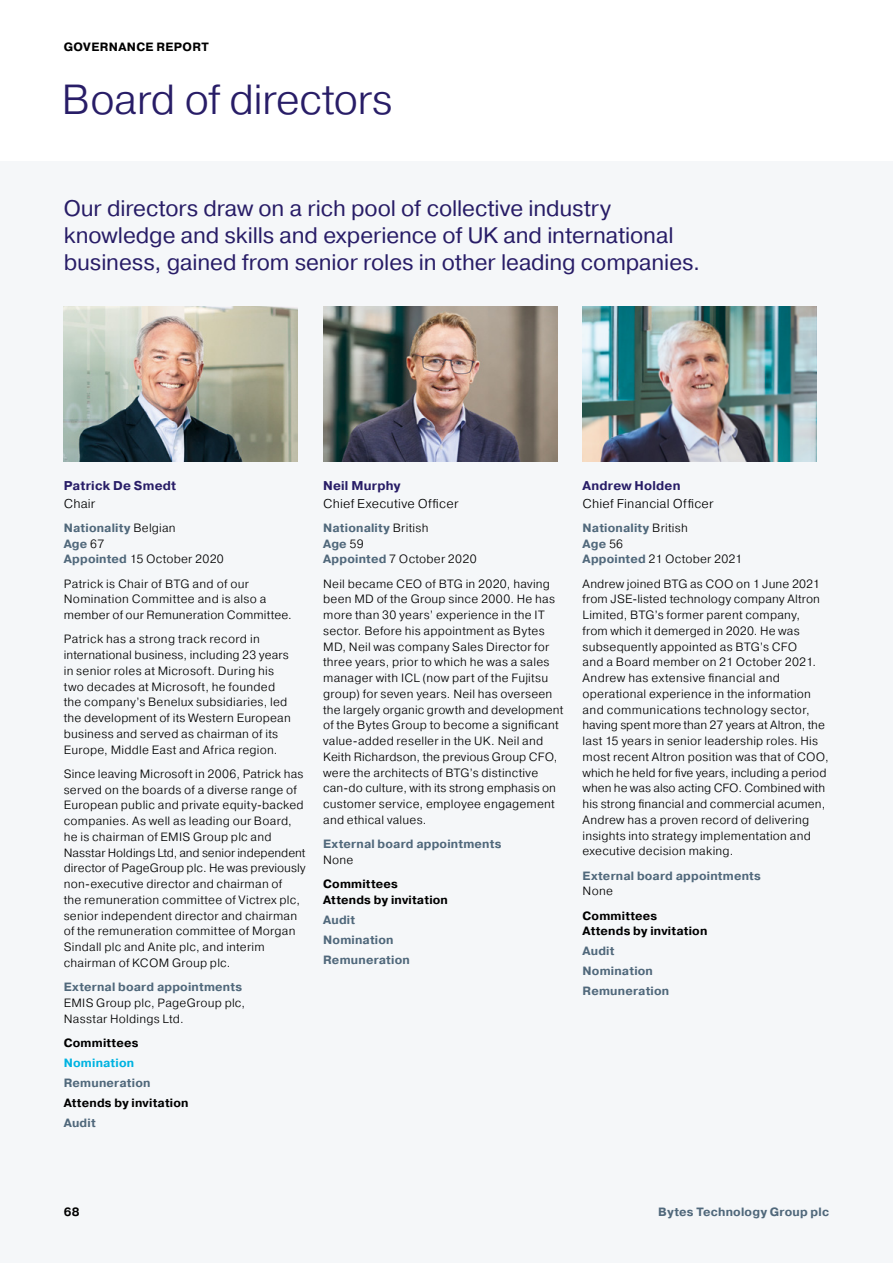
<style>
.page{position:relative;width:893px;height:1263px;background:#fff}
.page>*{position:absolute;margin:0;border:0;box-sizing:border-box;transform-origin:0 0}
.t1{font:300 42px "Pragmatica";letter-spacing:-.015em;color:#281d67}
.t2{font:22.5px/27px "Pragmatica";letter-spacing:-.005em;color:#281d67}
.t3{font:300 12.75px "Pragmatica";letter-spacing:.015em;color:#000}
.t4{font:700 12.75px "Pragmatica";letter-spacing:.015em;color:#281d67}
.t5{font:300 12px/15.8px "Pragmatica";letter-spacing:.015em;color:#000}
.t6{font:700 12px/15.8px "Pragmatica";letter-spacing:.015em;color:#50687b}
.t7{font:700 12px/15.8px "Pragmatica";letter-spacing:.015em;color:#000}
.t8{font:700 12px "Pragmatica";letter-spacing:.015em;color:#00b3e1}
.s1{font-weight:300;color:#000}
</style>
<div class="page">
<div style="left:0;top:162px;width:893px;height:1101px;background:#f5f7f9"></div>
<img style="left:64px;top:306px;width:234px;height:155px">
<img style="left:323px;top:306px;width:234px;height:155px">
<img style="left:583px;top:306px;width:233px;height:155px">
<p class="t7" style="left:64px;top:39px;width:147px">GOVERNANCE REPORT</p>
<h1 class="t1" style="left:62px;top:73px;width:333px">Board of directors</h1>
<h2 class="t2" style="left:64px;top:195px;width:638px">Our directors draw on a rich pool of collective industry knowledge and skills and experience of UK and international business, gained from senior roles in other leading companies.</h2>
<p class="t4" style="left:64px;top:478px;width:114px">Patrick De Smedt</p>
<p class="t3" style="left:64px;top:495px;width:33px">Chair</p>
<p class="t6" style="left:64px;top:520px;width:162px">Nationality <span class="s1">Belgian<br></span>Age <span class="s1">67<br></span>Appointed <span class="s1">15 October 2020</span></p>
<p class="t5" style="left:64px;top:575px;width:230px">Patrick is Chair of BTG and of our<br>Nomination Committee and is also a member of our Remuneration Committee.</p>
<p class="t5" style="left:64px;top:631px;width:229px">Patrick has a strong track record in international business, including 23 years in senior roles at Microsoft. During his two decades at Microsoft, he founded the company’s Benelux subsidiaries, led the development of its Western European business and served as chairman of its Europe, Middle East and Africa region.</p>
<p class="t5" style="left:64px;top:766px;width:243px">Since leaving Microsoft in 2006, Patrick has served on the boards of a diverse range of European public and private equity-backed companies. As well as leading our Board, he is chairman of EMIS Group plc and Nasstar Holdings Ltd, and senior independent director of PageGroup plc. He was previously non-executive director and chairman of<br>the remuneration committee of Victrex plc, senior independent director and chairman of the remuneration committee of Morgan Sindall plc and Anite plc, and interim chairman of KCOM Group plc.</p>
<p class="t6" style="left:64px;top:979px;width:180px">External board appointments</p>
<p class="t5" style="left:64px;top:995px;width:183px">EMIS Group plc, PageGroup plc,<br>Nasstar Holdings Ltd.</p>
<p class="t7" style="left:64px;top:1035px;width:76px">Committees</p>
<p class="t8" style="left:64px;top:1055px;width:72px">Nomination</p>
<p class="t6" style="left:64px;top:1075px;width:88px">Remuneration</p>
<p class="t7" style="left:64px;top:1095px;width:126px">Attends by invitation</p>
<p class="t6" style="left:64px;top:1115px;width:33px">Audit</p>
<p class="t4" style="left:323px;top:478px;width:79px">Neil Murphy</p>
<p class="t3" style="left:323px;top:495px;width:137px">Chief Executive Officer</p>
<p class="t6" style="left:323px;top:520px;width:155px">Nationality <span class="s1">British<br></span>Age <span class="s1">59<br></span>Appointed <span class="s1">7 October 2020</span></p>
<p class="t5" style="left:323px;top:575px;width:242px">Neil became CEO of BTG in 2020, having been MD of the Group since 2000. He has more than 30 years’ experience in the IT sector. Before his appointment as Bytes MD, Neil was company Sales Director for three years, prior to which he was a sales manager with ICL (now part of the Fujitsu group) for seven years. Neil has overseen the largely organic growth and development of the Bytes Group to become a significant value-added reseller in the UK. Neil and Keith Richardson, the previous Group CFO, were the architects of BTG’s distinctive can-do culture, with its strong emphasis on customer service, employee engagement and ethical values.</p>
<p class="t6" style="left:323px;top:836px;width:180px">External board appointments</p>
<p class="t5" style="left:323px;top:852px;width:32px">None</p>
<p class="t7" style="left:323px;top:876px;width:126px">Committees<br>Attends by invitation</p>
<p class="t6" style="left:323px;top:910px;width:88px;line-height:20px">Audit<br>Nomination<br>Remuneration</p>
<p class="t4" style="left:583px;top:478px;width:99px">Andrew Holden</p>
<p class="t3" style="left:583px;top:495px;width:132px">Chief Financial Officer</p>
<p class="t6" style="left:583px;top:520px;width:161px">Nationality <span class="s1">British<br></span>Age <span class="s1">56<br></span>Appointed <span class="s1">21 October 2021</span></p>
<p class="t5" style="left:583px;top:575px;width:248px">Andrew joined BTG as COO on 1 June 2021 from JSE-listed technology company Altron Limited, BTG’s former parent company,<br>from which it demerged in 2020. He was subsequently appointed as BTG’s CFO<br>and a Board member on 21 October 2021.<br>Andrew has extensive financial and operational experience in the information and communications technology sector, having spent more than 27 years at Altron, the last 15 years in senior leadership roles. His most recent Altron position was that of COO, which he held for five years, including a period when he was also acting CFO. Combined with his strong financial and commercial acumen, Andrew has a proven record of delivering insights into strategy implementation and executive decision making.</p>
<p class="t6" style="left:583px;top:868px;width:180px">External board appointments</p>
<p class="t5" style="left:583px;top:883px;width:32px">None</p>
<p class="t7" style="left:583px;top:908px;width:126px">Committees<br>Attends by invitation</p>
<p class="t6" style="left:583px;top:941px;width:88px;line-height:20px">Audit<br>Nomination<br>Remuneration</p>
<p class="t7" style="left:64px;top:1204px;width:17px">68</p>
<p class="t6" style="left:658px;top:1204px;width:172px">Bytes Technology Group plc</p>
</div>
